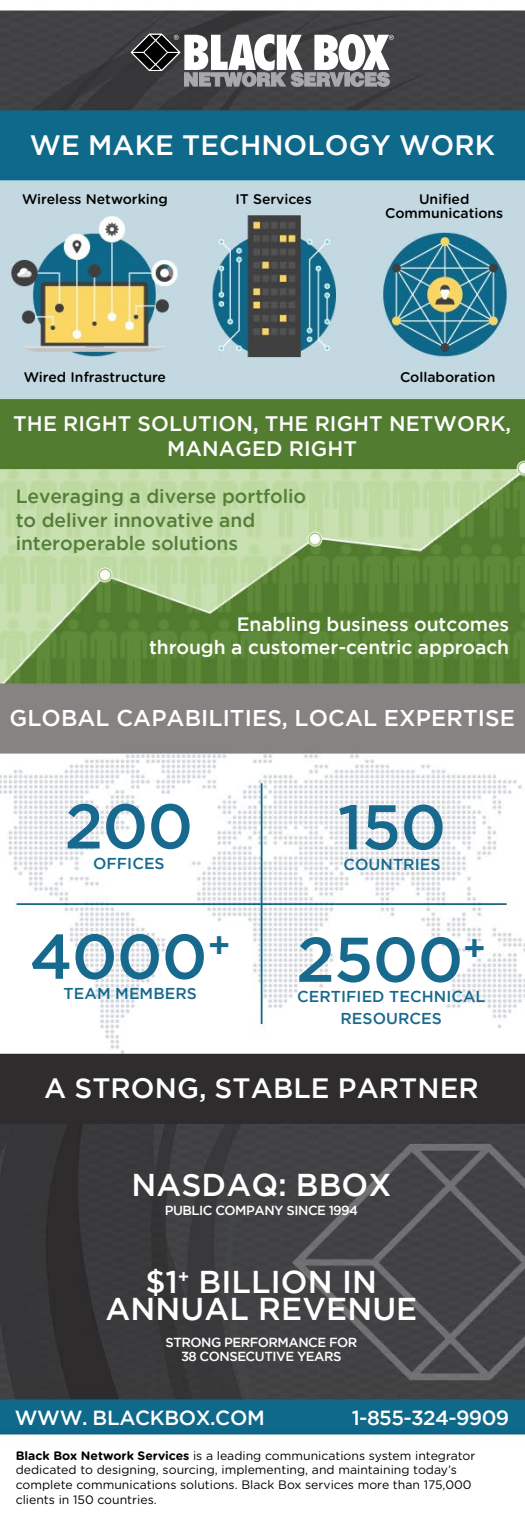
<style>
.page{position:relative;width:525px;height:1522px;background:#fff}
.page>*{position:absolute;margin:0;border:0;box-sizing:border-box;transform-origin:0 0}
.t1{font:500 63px "Gotham";letter-spacing:-.01em;color:#17698e}
.t2{font:500 31.5px/26.2px "Gotham";letter-spacing:.005em;color:#fff;text-align:center}
.t3{font:500 28px "Gotham";letter-spacing:.005em;color:#fff}
.t4{font:500 22.75px "Gotham";letter-spacing:.005em;color:#fff}
.t5{font:500 21px/25.2px "Gotham";letter-spacing:.005em;color:#fff;text-align:center}
.t6{font:500 20.39px "Gotham";letter-spacing:-.015em;color:#fff}
.t7{font:500 19.25px/23.1px "Gotham";letter-spacing:-.005em;color:#557e3a}
.t8{font:500 19.25px/23.1px "Gotham";letter-spacing:-.005em;color:#fff;text-align:right}
.t9{font:500 15.75px/21.9px "Gotham";letter-spacing:.005em;color:#17698e;text-align:center}
.t10{font:500 14px/14px "Gotham Rounded";color:#000;text-align:center}
.t11{font:500 13.12px/14px "Gotham";letter-spacing:-.035em;color:#fff;text-align:center}
.t12{font:12.25px/14.7px "Gotham Rounded";color:#000}
.s1{font-weight:700}
</style>
<div class="page">
<img style="left:0;top:10px;width:525px;height:1426px">
<svg style="left:131px;top:34px;width:263px;height:52px"></svg>
<h3 class="t3" style="left:30px;top:129px;width:467px">WE MAKE TECHNOLOGY WORK</h3>
<p class="t10" style="left:22px;top:191px;width:147px">Wireless Networking</p>
<p class="t10" style="left:24px;top:369px;width:144px">Wired Infrastructure</p>
<p class="t10" style="left:235px;top:191px;width:78px">IT Services</p>
<p class="t10" style="left:385px;top:192px;width:120px">Unified<br>Communications</p>
<p class="t10" style="left:400px;top:370px;width:97px">Collaboration</p>
<h3 class="t5" style="left:13px;top:410px;width:499px">THE RIGHT SOLUTION, THE RIGHT NETWORK,<br>MANAGED RIGHT</h3>
<h3 class="t7" style="left:16px;top:485px;width:292px">Leveraging a diverse portfolio to deliver innovative and interoperable solutions</h3>
<h3 class="t8" style="left:149px;top:612px;width:362px">Enabling business outcomes<br>through a customer-centric approach</h3>
<h3 class="t4" style="left:10px;top:704px;width:507px">GLOBAL CAPABILITIES, LOCAL EXPERTISE</h3>
<h1 class="t1" style="left:65px;top:790px;width:130px">200</h1>
<p class="t9" style="left:93px;top:852px;width:73px">OFFICES</p>
<h1 class="t1" style="left:30px;top:920px;width:203px">4000<sup>+</sup></h1>
<p class="t9" style="left:64px;top:982px;width:135px">TEAM MEMBERS</p>
<h1 class="t1" style="left:338px;top:791px;width:110px">150</h1>
<p class="t9" style="left:343px;top:853px;width:99px">COUNTRIES</p>
<h1 class="t1" style="left:296px;top:923px;width:192px">2500<sup>+</sup></h1>
<p class="t9" style="left:297px;top:985px;width:190px">CERTIFIED TECHNICAL<br>RESOURCES</p>
<h3 class="t3" style="left:44px;top:1072px;width:436px">A STRONG, STABLE PARTNER</h3>
<h2 class="t2" style="left:131px;top:1171px;width:262px">NASDAQ: BBOX</h2>
<p class="t11" style="left:165px;top:1203px;width:195px">PUBLIC COMPANY SINCE 1994</p>
<h2 class="t2" style="left:105px;top:1268px;width:313px">$1<sup>+</sup> BILLION IN<br>ANNUAL REVENUE</h2>
<p class="t11" style="left:165px;top:1335px;width:193px">STRONG PERFORMANCE FOR<br>38 CONSECUTIVE YEARS</p>
<h3 class="t6" style="left:15px;top:1406px;width:251px">WWW. BLACKBOX.COM</h3>
<h3 class="t6" style="left:352px;top:1406px;width:159px">1-855-324-9909</h3>
<p class="t12" style="left:16px;top:1447px;width:461px"><span class="s1">Black Box Network Services</span> is a leading communications system integrator dedicated to designing, sourcing, implementing, and maintaining today’s complete communications solutions. Black Box services more than 175,000 clients in 150 countries.</p>
</div>
